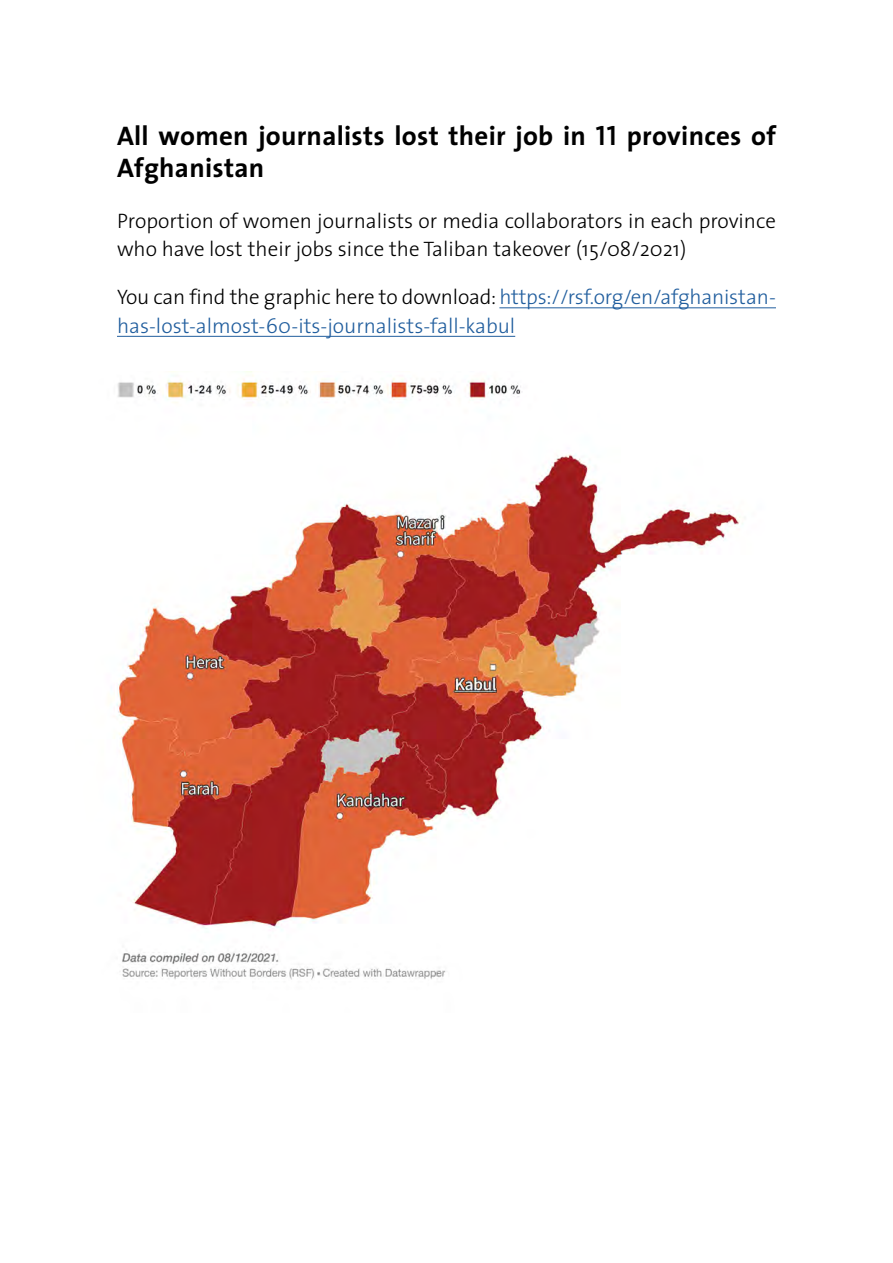
<style>
.page{position:relative;width:893px;height:1263px;background:#fff}
.page>*{position:absolute;margin:0;border:0;box-sizing:border-box;transform-origin:0 0}
.t1{font:700 27px/32.4px "The Sans";letter-spacing:.01em;color:#000}
.t2{font:300 21px/28.5px "The Sans";color:#000}
.t3{font:300 21px/28.5px "The Sans";letter-spacing:-.01em;color:#215e9e}
.s1{font-family:"Gotham";font-weight:500}
.s2{color:#000}
</style>
<div class="page">
<img style="left:116px;top:372px;width:624px;height:608px">
<hr style="left:499px;top:308px;width:277px;height:1px;background:#215e9e">
<hr style="left:117px;top:336px;width:398px;height:1px;background:#215e9e">
<p class="t1" style="left:117px;top:119px;width:660px">All women journalists lost their job in <span class="s1">11</span> provinces of<br>Afghanistan</p>
<p class="t2" style="left:117px;top:206px;width:660px">Proportion of women journalists or media collaborators in each province who have lost their jobs since the Taliban takeover (15/08/2021)</p>
<p class="t3" style="left:117px;top:282px;width:660px"><span class="s2">You can find the graphic here to download:</span> https://rsf.org/en/afghanistan&shy;has-lost-almost-60-its-journalists-fall-kabul</p>
</div>
